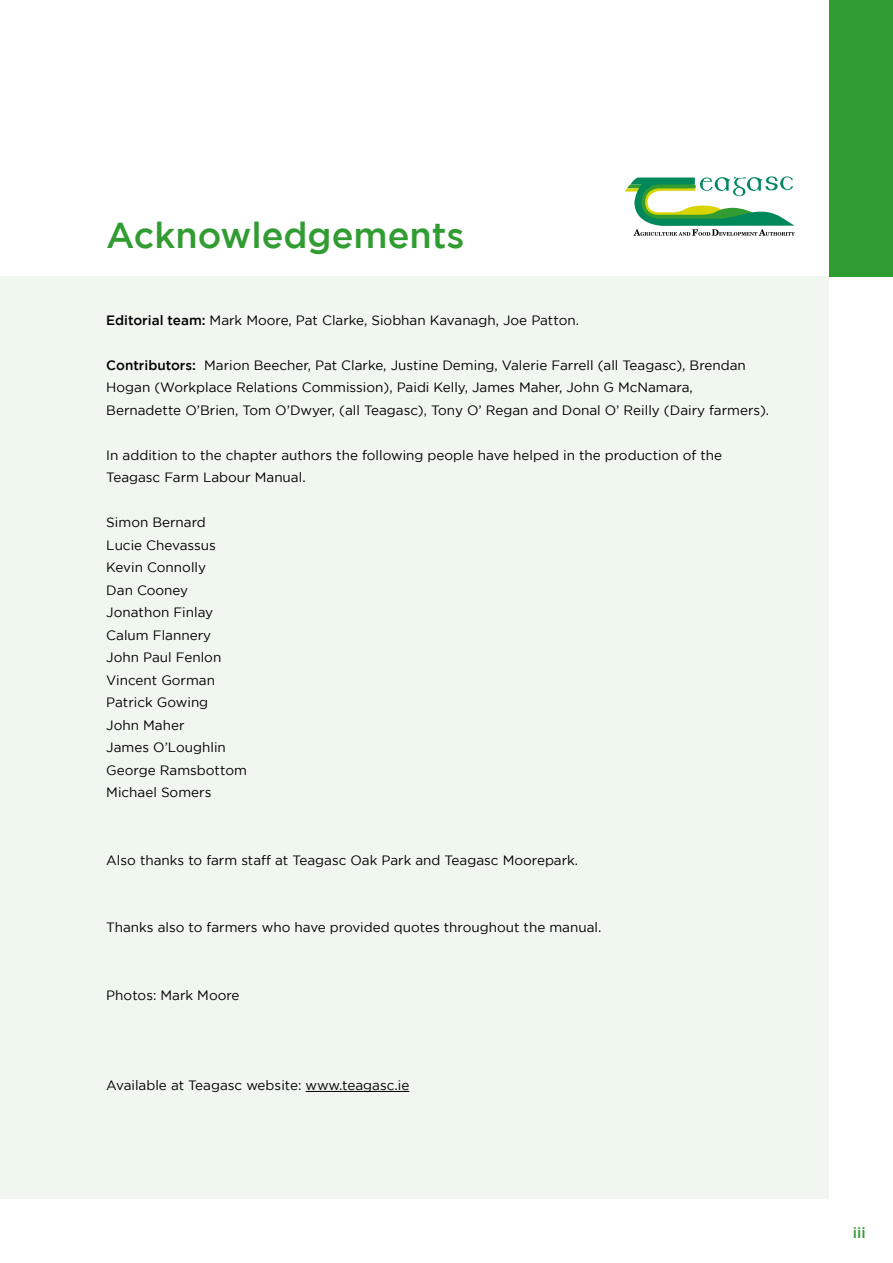
<style>
.page{position:relative;width:893px;height:1263px;background:#fff}
.page>*{position:absolute;margin:0;border:0;box-sizing:border-box;transform-origin:0 0}
.t1{font:500 36px "Gotham";color:#319c31}
.t2{font:500 15px "Gotham";color:#319c31}
.t3{font:13.5px/22.5px "Gotham";color:#000}
.s1{font-weight:500}
</style>
<div class="page">
<div style="left:0;top:276px;width:829px;height:923px;background:#eff7ee"></div>
<div style="left:829px;top:0;width:64px;height:276px;background:#319c31"></div>
<svg style="left:625px;top:176px;width:170px;height:60px"></svg>
<hr style="left:306px;top:1091px;width:103px;height:1px;background:#000">
<h1 class="t1" style="left:106px;top:215px;width:360px">Acknowledgements</h1>
<p class="t3" style="left:106px;top:308px;width:474px"><span class="s1">Editorial team:</span> Mark Moore, Pat Clarke, Siobhan Kavanagh, Joe Patton.</p>
<p class="t3" style="left:106px;top:353px;width:664px"><span class="s1">Contributors:</span> Marion Beecher, Pat Clarke, Justine Deming, Valerie Farrell (all Teagasc), Brendan<br>Hogan (Workplace Relations Commission), Paidi Kelly, James Maher, John G McNamara,<br>Bernadette O’Brien, Tom O’Dwyer, (all Teagasc), Tony O’ Regan and Donal O’ Reilly (Dairy farmers).</p>
<p class="t3" style="left:106px;top:443px;width:617px">In addition to the chapter authors the following people have helped in the production of the<br>Teagasc Farm Labour Manual.</p>
<p class="t3" style="left:106px;top:511px;width:142px">Simon Bernard<br>Lucie Chevassus<br>Kevin Connolly<br>Dan Cooney<br>Jonathon Finlay<br>Calum Flannery<br>John Paul Fenlon<br>Vincent Gorman<br>Patrick Gowing<br>John Maher<br>James O’Loughlin<br>George Ramsbottom<br>Michael Somers</p>
<p class="t3" style="left:106px;top:848px;width:473px">Also thanks to farm staff at Teagasc Oak Park and Teagasc Moorepark.</p>
<p class="t3" style="left:106px;top:916px;width:497px">Thanks also to farmers who have provided quotes throughout the manual.</p>
<p class="t3" style="left:106px;top:983px;width:135px">Photos: Mark Moore</p>
<p class="t3" style="left:106px;top:1073px;width:305px">Available at Teagasc website: www.teagasc.ie</p>
<p class="t2" style="left:853px;top:1224px;width:14px">iii</p>
</div>
